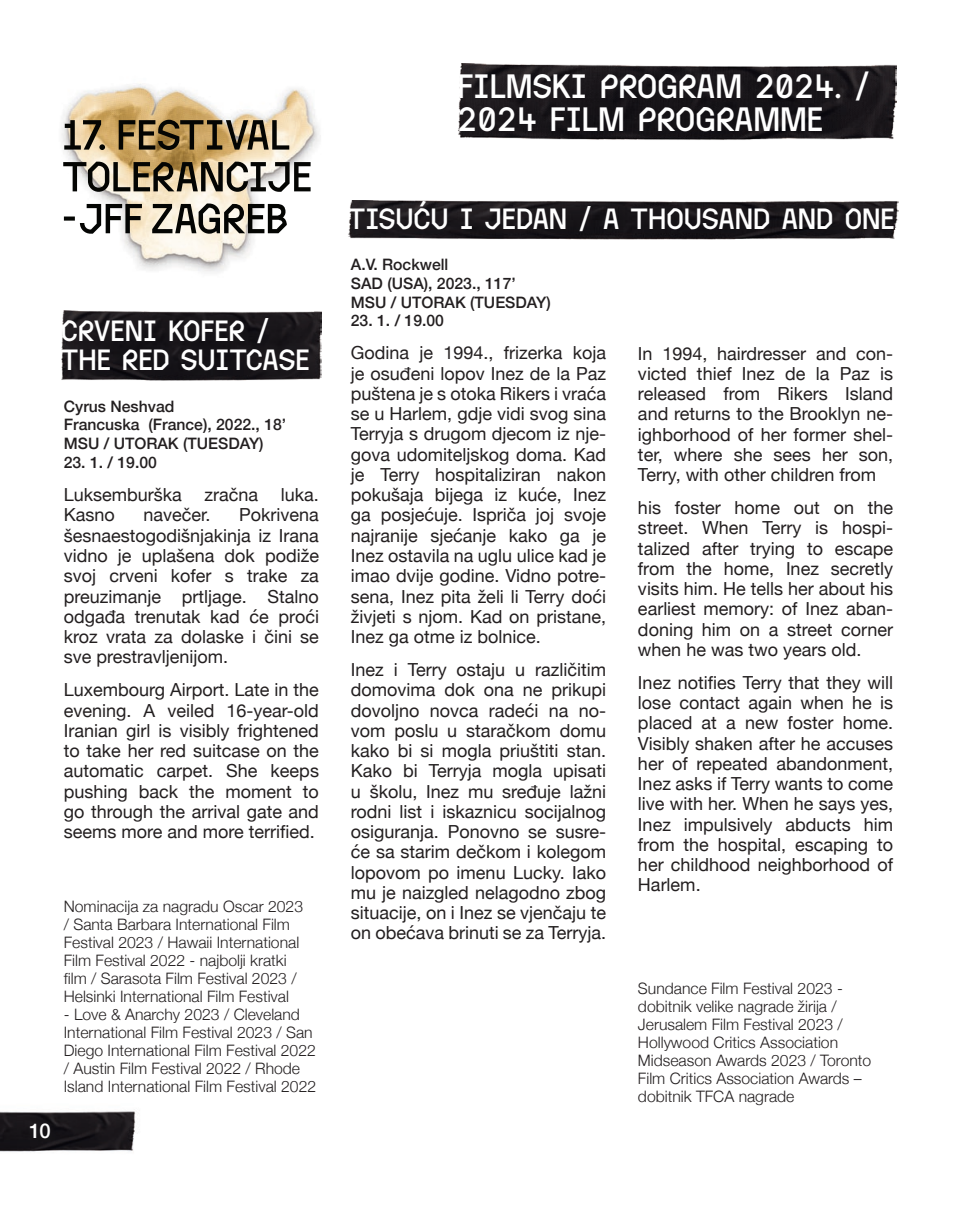
<style>
.page{position:relative;width:957px;height:1212px;background:#fff}
.page>*{position:absolute;margin:0;border:0;box-sizing:border-box;transform-origin:0 0}
.t1{font:33.75px/33.8px "Oddee No 1 HR";color:#fff}
.t2{font:29.25px/29.2px "Oddee No 1 HR";color:#fff}
.t3{font:500 20.25px "Helvetica Neue";color:#fff}
.t4{font:18px/20.2px "Helvetica Neue";color:#231f20;text-align:justify}
.t5{font:300 15.75px/18px "Helvetica Neue";color:#231f20}
.t6{font:500 15.75px "Helvetica Neue";color:#231f20}
</style>
<div class="page">
<img style="left:0;top:1111px;width:136px;height:41px">
<img style="left:61px;top:84px;width:261px;height:252px">
<img style="left:61px;top:310px;width:260px;height:70px">
<img style="left:458px;top:64px;width:438px;height:76px">
<img style="left:348px;top:201px;width:551px;height:38px">
<svg style="left:64px;top:204px;width:223px;height:30px"></svg>
<svg style="left:63px;top:162px;width:248px;height:30px;background:#8f887a"></svg>
<svg style="left:64px;top:120px;width:41px;height:30px"></svg>
<svg style="left:119px;top:120px;width:170px;height:30px;background:#84704d"></svg>
<p class="t2" style="left:61px;top:313px;width:250px">CRVENI KOFER /<br>THE RED SUITCASE</p>
<p class="t6" style="left:64px;top:393px;width:112px">Cyrus Neshvad</p>
<p class="t6" style="left:64px;top:412px;width:224px">Francuska (France), 2022., 18’</p>
<p class="t6" style="left:64px;top:431px;width:201px">MSU / UTORAK (TUESDAY)</p>
<p class="t6" style="left:64px;top:450px;width:95px">23. 1. / 19.00</p>
<p class="t4" style="left:64px;top:486px;width:120px">Luksemburška</p>
<p class="t4" style="left:205px;top:486px;width:55px">zračna</p>
<p class="t4" style="left:281px;top:486px;width:40px">luka.</p>
<p class="t4" style="left:64px;top:506px;width:53px">Kasno</p>
<p class="t4" style="left:144px;top:506px;width:69px">navečer.</p>
<p class="t4" style="left:64px;top:506px;width:257px;text-indent:175px">Pokrivena šesnaestogodišnjakinja iz Irana vidno je uplašena dok podiže svoj crveni kofer s trake za preuzimanje prtljage. Stalno odgađa trenutak kad će proći kroz vrata za dolaske i čini se sve prestravljenijom.</p>
<p class="t4" style="left:64px;top:681px;width:257px">Luxembourg Airport. Late in the evening. A veiled 16-year-old Iranian girl is visibly frightened to take her red suitcase on the automatic carpet. She keeps pushing back the moment to go through the arrival gate and seems more and more terrified.</p>
<p class="t3" style="left:29px;top:1114px;width:23px">10</p>
<p class="t5" style="left:64px;top:896px;width:241px">Nominacija za nagradu Oscar 2023 / Santa Barbara International Film Festival 2023 / Hawaii International Film Festival 2022 - najbolji kratki film / Sarasota Film Festival 2023 / Helsinki International Film Festival</p>
<p class="t5" style="left:64px;top:1004px;width:254px">- Love &amp; Anarchy 2023 / Cleveland International Film Festival 2023 / San Diego International Film Festival 2022 / Austin Film Festival 2022 / Rhode Island International Film Festival 2022</p>
<p class="t1" style="left:457px;top:65px;width:414px">FILMSKI PROGRAM 2024. /<br>2024 FILM PROGRAMME</p>
<p class="t2" style="left:348px;top:201px;width:548px">TISUĆU I JEDAN / A THOUSAND AND ONE</p>
<p class="t6" style="left:351px;top:251px;width:99px">A.V. Rockwell</p>
<p class="t6" style="left:351px;top:270px;width:166px">SAD (USA), 2023., 117’</p>
<p class="t6" style="left:351px;top:289px;width:201px">MSU / UTORAK (TUESDAY)</p>
<p class="t6" style="left:351px;top:308px;width:95px">23. 1. / 19.00</p>
<p class="t4" style="left:351px;top:344px;width:257px">Godina je 1994., frizerka koja je osuđeni lopov Inez de la Paz puštena je s otoka Rikers i vraća se u Harlem, gdje vidi svog sina Terryja s drugom djecom iz nje&shy;gova udomiteljskog doma. Kad je Terry hospitaliziran nakon pokušaja bijega iz kuće, Inez ga posjećuje. Ispriča joj svoje najranije sjećanje kako ga je Inez ostavila na uglu ulice kad je imao dvije godine. Vidno potre&shy;sena, Inez pita želi li Terry doći živjeti s njom. Kad on pristane, Inez ga otme iz bolnice.</p>
<p class="t4" style="left:351px;top:660px;width:257px">Inez i Terry ostaju u različitim domovima dok ona ne prikupi dovoljno novca radeći na no&shy;vom poslu u staračkom domu kako bi si mogla priuštiti stan.<br>Kako bi Terryja mogla upisati u školu, Inez mu sređuje lažni rodni list i iskaznicu socijalnog osiguranja. Ponovno se susre&shy;će sa starim dečkom i kolegom lopovom po imenu Lucky. Iako mu je naizgled nelagodno zbog situacije, on i Inez se vjenčaju te on obećava brinuti se za Terryja.</p>
<p class="t4" style="left:638px;top:344px;width:257px">In 1994, hairdresser and con&shy;victed thief Inez de la Paz is released from Rikers Island and returns to the Brooklyn ne&shy;ighborhood of her former shel&shy;ter, where she sees her son, Terry, with other children from</p>
<p class="t4" style="left:638px;top:499px;width:257px">his foster home out on the street. When Terry is hospi&shy;talized after trying to escape from the home, Inez secretly visits him. He tells her about his earliest memory: of Inez aban&shy;doning him on a street corner when he was two years old.</p>
<p class="t4" style="left:638px;top:673px;width:257px">Inez notifies Terry that they will lose contact again when he is placed at a new foster home.<br>Visibly shaken after he accuses her of repeated abandonment, Inez asks if Terry wants to come live with her. When he says yes, Inez impulsively abducts him from the hospital, escaping to her childhood neighborhood of Harlem.</p>
<p class="t5" style="left:638px;top:978px;width:235px">Sundance Film Festival 2023 - dobitnik velike nagrade žirija /<br>Jerusalem Film Festival 2023 /<br>Hollywood Critics Association<br>Midseason Awards 2023 / Toronto<br>Film Critics Association Awards – dobitnik TFCA nagrade</p>
</div>
